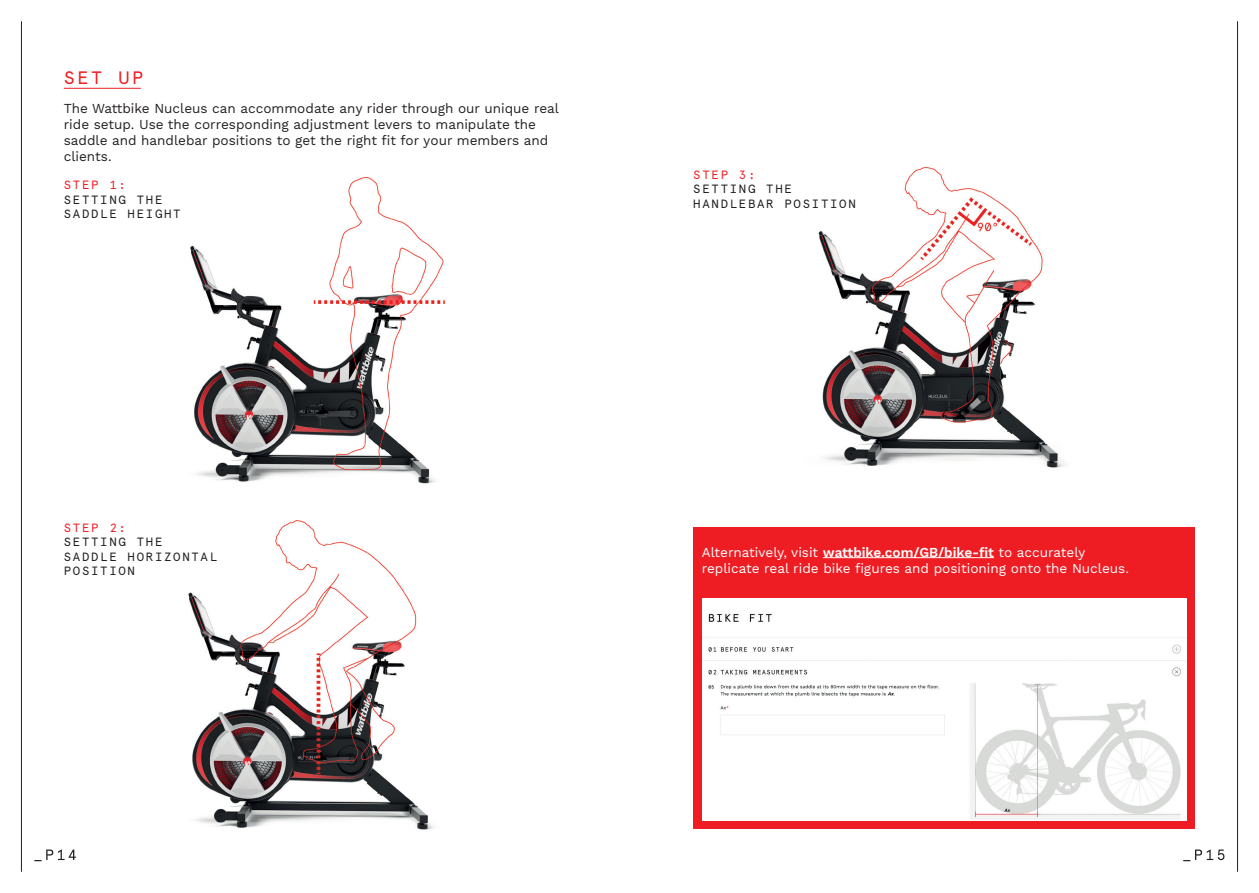
<style>
.page{position:relative;width:1259px;height:893px;background:#fff}
.page>*{position:absolute;margin:0;border:0;box-sizing:border-box;transform-origin:0 0}
.t1{font:18px "Apercu Pro Mono";color:#ee1d23}
.t2{font:13.5px/16.2px "Work Sans";color:#231f20}
.t3{font:13.5px/16.2px "Work Sans";color:#fff}
.t4{font:12px/14.4px "Apercu Pro Mono";letter-spacing:.14em;color:#231f20}
.t5{font:12px "Apercu Pro Mono";letter-spacing:.14em;color:#ee1d23}
.s1{font-weight:600}
</style>
<div class="page">
<hr style="left:21px;top:21px;width:1px;height:851px;background:#231f20">
<hr style="left:1237px;top:21px;width:1px;height:851px;background:#231f20">
<img style="left:188px;top:178px;width:257px;height:652px">
<img style="left:818px;top:167px;width:249px;height:301px">
<hr style="left:64px;top:88px;width:77px;height:1px;background:#ee1d23">
<div style="left:693px;top:527px;width:502px;height:302px;background:#ee1d23"></div>
<hr style="left:823px;top:557px;width:171px;height:1px;background:#fff">
<img style="left:702px;top:599px;width:484px;height:222px">
<svg style="left:1183px;top:849px;width:41px;height:12px"></svg>
<svg style="left:34px;top:849px;width:42px;height:12px"></svg>
<h1 class="t1" style="left:64px;top:64px;width:81px">SET UP</h1>
<p class="t2" style="left:64px;top:101px;width:497px">The Wattbike Nucleus can accommodate any rider through our unique real ride setup. Use the corresponding adjustment levers to manipulate the saddle and handlebar positions to get the right fit for your members and clients.</p>
<p class="t5" style="left:64px;top:176px;width:64px">STEP 1:</p>
<p class="t4" style="left:64px;top:191px;width:118px">SETTING THE<br>SADDLE HEIGHT</p>
<p class="t5" style="left:64px;top:519px;width:64px">STEP 2:</p>
<p class="t4" style="left:64px;top:534px;width:155px">SETTING THE<br>SADDLE HORIZONTAL<br>POSITION</p>
<p class="t5" style="left:693px;top:166px;width:64px">STEP 3:</p>
<p class="t4" style="left:693px;top:181px;width:164px">SETTING THE<br>HANDLEBAR POSITION</p>
<p class="t3" style="left:702px;top:545px;width:429px">Alternatively, visit <span class="s1">wattbike.com/GB/bike-fit</span> to accurately replicate real ride bike figures and positioning onto the Nucleus.</p>
</div>
